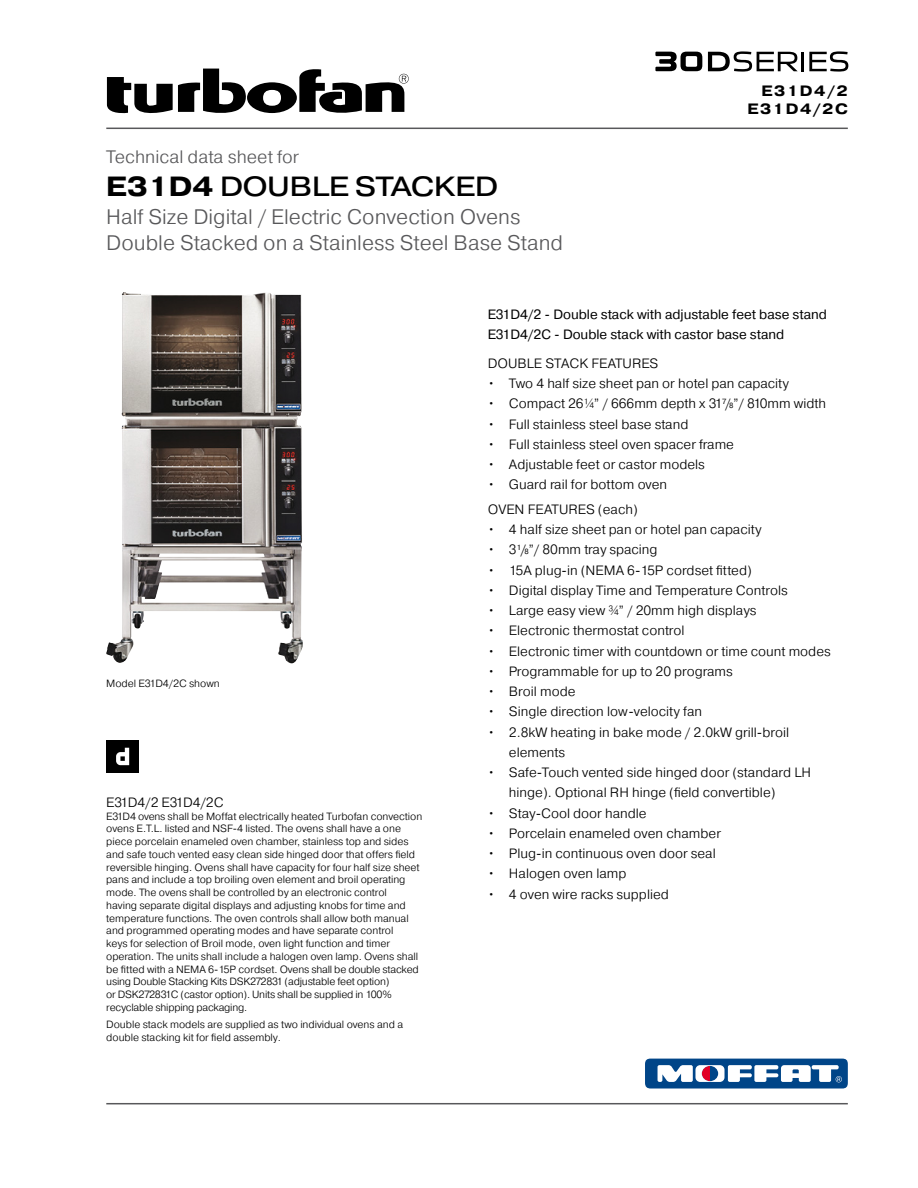
<style>
.page{position:relative;width:918px;height:1188px;background:#fff}
.page>*{position:absolute;margin:0;border:0;box-sizing:border-box;transform-origin:0 0}
.t1{font:27.75px "Pragmatica Ext";color:#000}
.t2{font:300 21px/25.2px "Pragmatica";color:#58585a}
.t3{font:300 18px "Pragmatica";color:#58585a}
.t4{font:700 15px/18px "Pragmatica Ext";letter-spacing:.1em;color:#000;text-align:right}
.t5{font:300 13.5px/20.2px "Pragmatica";color:#000}
.t6{font:13.5px/20.2px "Pragmatica";color:#000}
.t7{font:300 10.5px/12.8px "Pragmatica";letter-spacing:-.005em;color:#000}
.s1{font-weight:700}
.s2{font-weight:400;font-size:7.5px}
</style>
<div class="page">
<img style="left:106px;top:293px;width:186px;height:370px">
<div style="left:106px;top:740px;width:33px;height:33px;background:#000"></div>
<svg style="left:116px;top:748px;width:13px;height:17px"></svg>
<svg style="left:708px;top:51px;width:140px;height:21px"></svg>
<svg style="left:655px;top:52px;width:47px;height:19px"></svg>
<svg style="left:645px;top:1059px;width:203px;height:30px"></svg>
<hr style="left:106px;top:1103px;width:742px;height:1px;background:#58585a">
<hr style="left:106px;top:128px;width:742px;height:1px;background:#58585a">
<svg style="left:107px;top:68px;width:302px;height:46px"></svg>
<h3 class="t3" style="left:106px;top:145px;width:194px">Technical data sheet for</h3>
<h1 class="t1" style="left:106px;top:169px;width:393px"><span class="s1">E31D4</span> DOUBLE STACKED</h1>
<h2 class="t2" style="left:106px;top:204px;width:458px">Half Size Digital / Electric Convection Ovens<br>Double Stacked on a Stainless Steel Base Stand</h2>
<h3 class="t4" style="left:747px;top:82px;width:102px">E31D4/2<br>E31D4/2C</h3>
<p class="t7" style="left:106px;top:677px;width:115px">Model E31D4/2C shown</p>
<p class="t5" style="left:106px;top:792px;width:119px">E31D4/2 E31D4/2C</p>
<p class="t7" style="left:106px;top:810px;width:318px">E31D4 ovens shall be Moffat electrically heated Turbofan convection ovens E.T.L. listed and NSF-4 listed. The ovens shall have a one piece porcelain enameled oven chamber, stainless top and sides and safe touch vented easy clean side hinged door that offers field reversible hinging. Ovens shall have capacity for four half size sheet pans and include a top broiling oven element and broil operating mode. The ovens shall be controlled by an electronic control<br>having separate digital displays and adjusting knobs for time and temperature functions. The oven controls shall allow both manual and programmed operating modes and have separate control<br>keys for selection of Broil mode, oven light function and timer operation. The units shall include a halogen oven lamp. Ovens shall be fitted with a NEMA 6-15P cordset. Ovens shall be double stacked using Double Stacking Kits DSK272831 (adjustable feet option)<br>or DSK272831C (castor option). Units shall be supplied in 100% recyclable shipping packaging.</p>
<p class="t7" style="left:106px;top:1018px;width:298px">Double stack models are supplied as two individual ovens and a double stacking kit for field assembly.</p>
<p class="t6" style="left:488px;top:304px;width:341px">E31D4/2 - Double stack with adjustable feet base stand<br>E31D4/2C - Double stack with castor base stand</p>
<p class="t5" style="left:488px;top:353px;width:172px">DOUBLE STACK FEATURES</p>
<p class="t5" style="left:488px;top:373px;width:303px">• Two 4 half size sheet pan or hotel pan capacity</p>
<p class="t5" style="left:488px;top:393px;width:340px">• Compact 26¼” / 666mm depth x 31<sup>7</sup>/<span class="s2">8</span>”/ 810mm width</p>
<p class="t5" style="left:488px;top:414px;width:202px">• Full stainless steel base stand</p>
<p class="t5" style="left:488px;top:434px;width:248px">• Full stainless steel oven spacer frame</p>
<p class="t5" style="left:488px;top:454px;width:219px">• Adjustable feet or castor models</p>
<p class="t5" style="left:488px;top:472px;width:181px;line-height:24.5px">• Guard rail for bottom oven<br>OVEN FEATURES (each)</p>
<p class="t5" style="left:488px;top:519px;width:275px">• 4 half size sheet pan or hotel pan capacity</p>
<p class="t5" style="left:488px;top:539px;width:171px">• 3<sup>1</sup>/<span class="s2">8</span>”/ 80mm tray spacing</p>
<p class="t5" style="left:488px;top:560px;width:266px">• 15A plug-in (NEMA 6-15P cordset fitted)</p>
<p class="t5" style="left:488px;top:580px;width:302px">• Digital display Time and Temperature Controls</p>
<p class="t5" style="left:488px;top:600px;width:270px">• Large easy view ¾” / 20mm high displays</p>
<p class="t5" style="left:488px;top:620px;width:198px">• Electronic thermostat control</p>
<p class="t5" style="left:488px;top:641px;width:345px">• Electronic timer with countdown or time count modes</p>
<p class="t5" style="left:488px;top:661px;width:247px">• Programmable for up to 20 programs</p>
<p class="t5" style="left:488px;top:681px;width:89px">• Broil mode</p>
<p class="t5" style="left:488px;top:701px;width:216px">• Single direction low-velocity fan</p>
<p class="t5" style="left:509px;top:722px;width:282px;text-indent:-21px">• 2.8kW heating in bake mode / 2.0kW grill-broil elements</p>
<p class="t5" style="left:509px;top:762px;width:304px;text-indent:-21px">• Safe-Touch vented side hinged door (standard LH hinge). Optional RH hinge (field convertible)</p>
<p class="t5" style="left:488px;top:803px;width:161px">• Stay-Cool door handle</p>
<p class="t5" style="left:488px;top:823px;width:235px">• Porcelain enameled oven chamber</p>
<p class="t5" style="left:488px;top:843px;width:230px">• Plug-in continuous oven door seal</p>
<p class="t5" style="left:488px;top:863px;width:140px">• Halogen oven lamp</p>
<p class="t5" style="left:488px;top:884px;width:183px">• 4 oven wire racks supplied</p>
</div>
